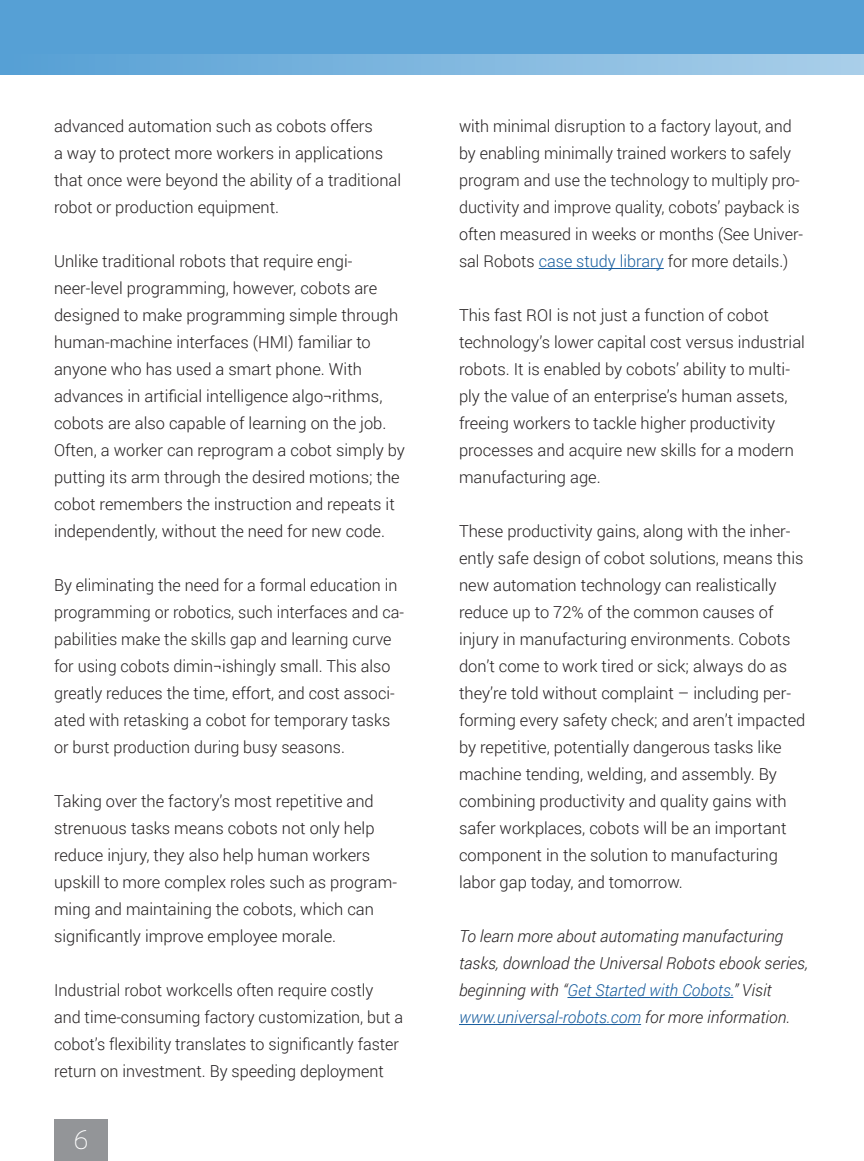
<style>
.page{position:relative;width:864px;height:1161px;background:#fff}
.page>*{position:absolute;margin:0;border:0;box-sizing:border-box;transform-origin:0 0}
.t1{font:300 24px "Cooper Hewitt";color:#fff}
.t2{font:300 16.5px/27px "Roboto";color:#231f20}
.t3{font:italic 300 16.5px/27px "Roboto";color:#231f20}
.s1{color:#175d9e}
</style>
<div class="page">
<div style="left:54px;top:1119px;width:54px;height:42px;background:#939598"></div>
<div style="left:0;top:0;width:864px;height:54px;background:#56a0d5"></div>
<svg style="left:0;top:54px;width:864px;height:21px;background:#7fb6de"></svg>
<hr style="left:539px;top:268px;width:125px;height:1px;background:#175d9e">
<hr style="left:567px;top:997px;width:166px;height:1px;background:#175d9e">
<hr style="left:459px;top:1024px;width:182px;height:1px;background:#175d9e">
<p class="t2" style="left:54px;top:112px;width:349px">advanced automation such as cobots offers<br>a way to protect more workers in applications that once were beyond the ability of a traditional robot or production equipment.</p>
<p class="t2" style="left:54px;top:247px;width:353px">Unlike traditional robots that require engi&shy;neer-level programming, however, cobots are designed to make programming simple through human-machine interfaces (HMI) familiar to anyone who has used a smart phone. With advances in artificial intelligence algo¬rithms, cobots are also capable of learning on the job.<br>Often, a worker can reprogram a cobot simply by putting its arm through the desired motions; the cobot remembers the instruction and repeats it independently, without the need for new code.</p>
<p class="t2" style="left:54px;top:571px;width:352px">By eliminating the need for a formal education in programming or robotics, such interfaces and ca&shy;pabilities make the skills gap and learning curve for using cobots dimin¬ishingly small. This also greatly reduces the time, effort, and cost associ&shy;ated with retasking a cobot for temporary tasks or burst production during busy seasons.</p>
<p class="t2" style="left:54px;top:787px;width:345px">Taking over the factory’s most repetitive and strenuous tasks means cobots not only help reduce injury, they also help human workers upskill to more complex roles such as program&shy;ming and maintaining the cobots, which can significantly improve employee morale.</p>
<p class="t2" style="left:54px;top:976px;width:351px">Industrial robot workcells often require costly and time-consuming factory customization, but a cobot’s flexibility translates to significantly faster return on investment. By speeding deployment</p>
<h1 class="t1" style="left:74px;top:1126px;width:16px">6</h1>
<p class="t2" style="left:459px;top:112px;width:346px">with minimal disruption to a factory layout, and by enabling minimally trained workers to safely program and use the technology to multiply pro&shy;ductivity and improve quality, cobots’ payback is often measured in weeks or months (See Univer&shy;sal Robots <span class="s1">case study library</span> for more details.)</p>
<p class="t2" style="left:459px;top:301px;width:347px">This fast ROI is not just a function of cobot technology’s lower capital cost versus industrial robots. It is enabled by cobots’ ability to multi&shy;ply the value of an enterprise’s human assets, freeing workers to tackle higher productivity processes and acquire new skills for a modern manufacturing age.</p>
<p class="t2" style="left:459px;top:517px;width:348px">These productivity gains, along with the inher&shy;ently safe design of cobot solutions, means this new automation technology can realistically reduce up to 72% of the common causes of injury in manufacturing environments. Cobots don’t come to work tired or sick; always do as they’re told without complaint – including per&shy;forming every safety check; and aren’t impacted by repetitive, potentially dangerous tasks like machine tending, welding, and assembly. By combining productivity and quality gains with safer workplaces, cobots will be an important component in the solution to manufacturing labor gap today, and tomorrow.</p>
<p class="t3" style="left:459px;top:922px;width:351px">To learn more about automating manufacturing tasks, download the Universal Robots ebook series, beginning with “<span class="s1">Get Started with Cobots.</span>” Visit <span class="s1">www.universal-robots.com</span> for more information.</p>
</div>
